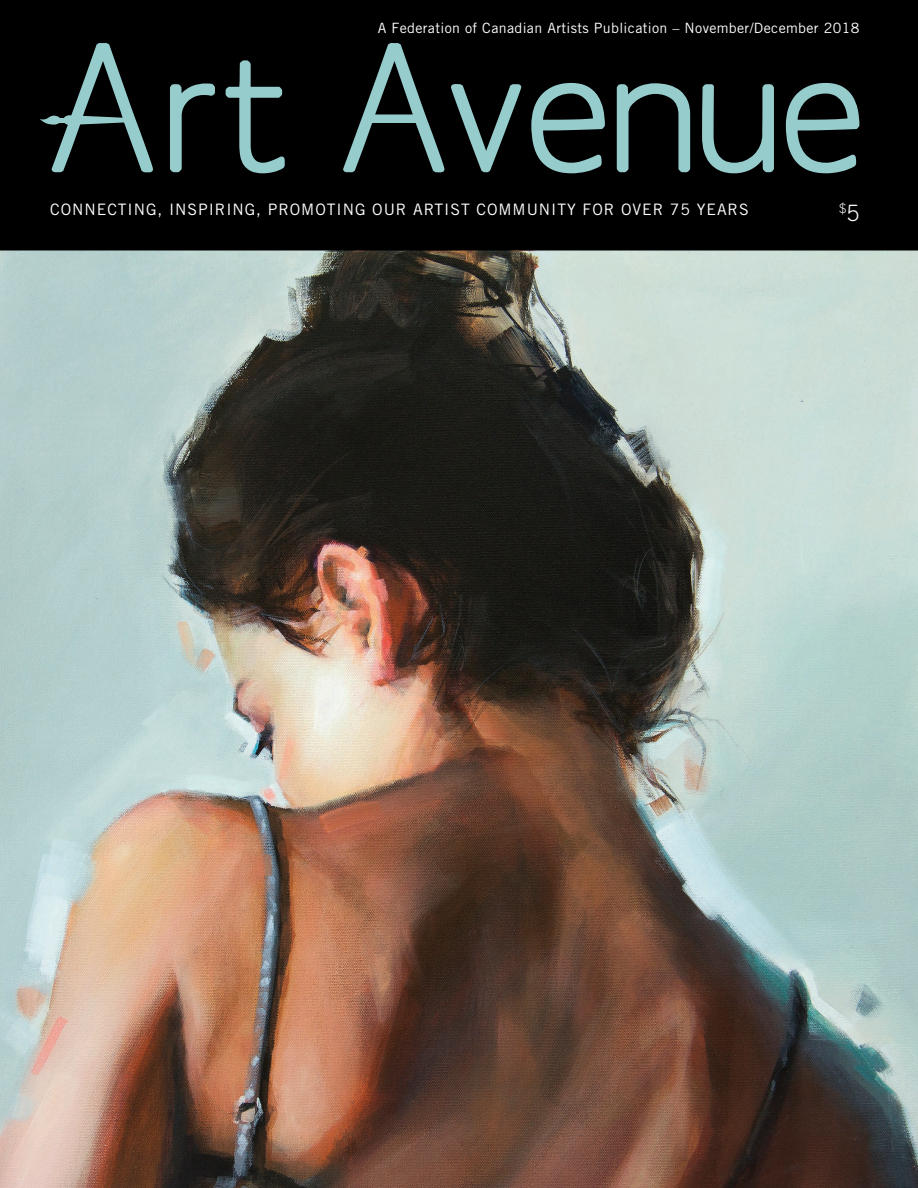
<style>
.page{position:relative;width:918px;height:1188px;background:#fff}
.page>*{position:absolute;margin:0;border:0;box-sizing:border-box;transform-origin:0 0}
.t1{font:15.75px "Trade Gothic";letter-spacing:.06em;color:#fff}
.t2{font:14.1px "Trade Gothic";letter-spacing:.025em;color:#fff}
.t3{font:300 13.05px "Trade Gothic";color:#fff}
.s1{font-size:22.5px}
</style>
<div class="page">
<img style="left:0;top:250px;width:918px;height:938px">
<div style="left:0;top:0;width:918px;height:250px;background:#000001"></div>
<svg style="left:170px;top:83px;width:45px;height:89px;background:#344848"></svg>
<svg style="left:226px;top:60px;width:59px;height:113px;background:#2e3e3f"></svg>
<svg style="left:343px;top:43px;width:101px;height:129px;background:#263435"></svg>
<svg style="left:451px;top:84px;width:70px;height:88px;background:#2f4040"></svg>
<svg style="left:531px;top:83px;width:74px;height:90px;background:#415859"></svg>
<svg style="left:617px;top:83px;width:73px;height:89px;background:#394d4e"></svg>
<svg style="left:702px;top:84px;width:72px;height:89px;background:#3a4f4f"></svg>
<svg style="left:786px;top:83px;width:73px;height:90px;background:#41595a"></svg>
<svg style="left:40px;top:43px;width:113px;height:129px;background:#233031"></svg>
<p class="t2" style="left:378px;top:19px;width:483px">A FEDERATION OF CANADIAN ARTISTS PUBLICATION – NOVEMBER/DECEMBER 2018</p>
<p class="t1" style="left:50px;top:200px;width:700px">CONNECTING, I NSPIRING, PROMOTING OUR ARTIST COMMUNITY FOR OVER 75 YEARS</p>
<p class="t3" style="left:839px;top:201px;width:22px">$<span class="s1">5</span></p>
</div>
